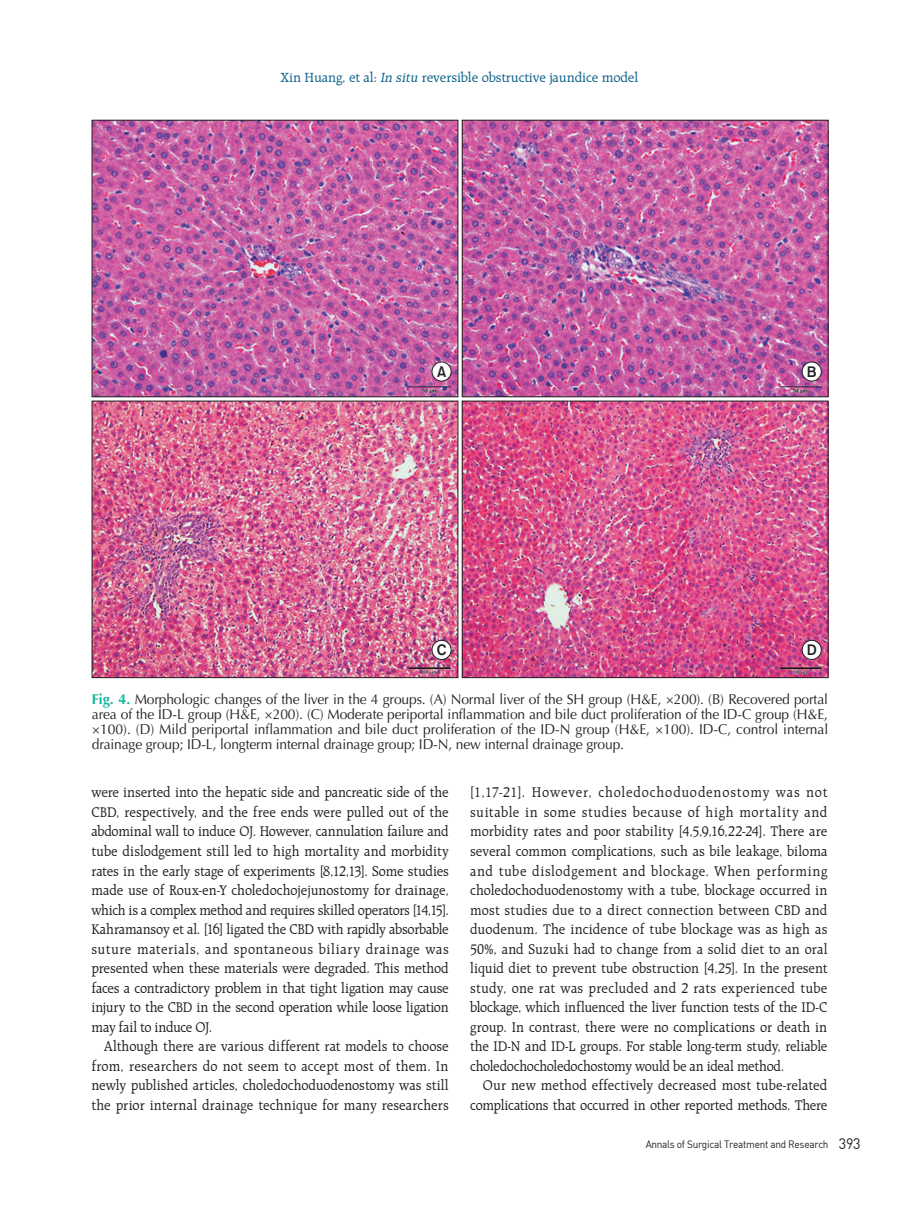
<style>
.page{position:relative;width:919px;height:1217px;background:#fff}
.page>*{position:absolute;margin:0;border:0;box-sizing:border-box;transform-origin:0 0}
.t1{font:15px/19.5px "Raleigh BT";letter-spacing:-.01em;color:#231f20;text-align:justify;scale:.94 1}
.t2{font:15px "Gothic 725 BT Bold A";color:#231f20}
.t3{font:14.25px/15px "Optima LT Std";letter-spacing:-.01em;color:#231f20;text-align:justify}
.t4{font:14.25px "Raleigh BT";letter-spacing:-.01em;color:#0b6189}
.t5{font:10.5px "Dinreg";letter-spacing:-.025em;color:#231f20;scale:.95 1}
.s1{font-style:italic}
.s2{font-weight:700;color:#11b9a0}
.s3{font-size:15px}
</style>
<div class="page">
<img style="left:91px;top:120px;width:737px;height:558px">
<div style="left:432px;top:362px;width:19px;height:19px;background:#fff;border-radius:50%"></div>
<div style="left:431px;top:361px;width:20px;height:20px;border:1px solid #231f20;border-radius:50%"></div>
<div style="left:802px;top:362px;width:19px;height:19px;background:#fff;border-radius:50%"></div>
<div style="left:801px;top:361px;width:20px;height:20px;border:1px solid #231f20;border-radius:50%"></div>
<div style="left:432px;top:640px;width:19px;height:19px;background:#fff;border-radius:50%"></div>
<div style="left:431px;top:640px;width:20px;height:19px;border:1px solid #231f20;border-radius:50%"></div>
<div style="left:802px;top:640px;width:19px;height:19px;background:#fff;border-radius:50%"></div>
<div style="left:801px;top:640px;width:20px;height:19px;border:1px solid #231f20;border-radius:50%"></div>
<p class="t4" style="left:280px;top:69px;width:359px">Xin Huang, et al: <span class="s1">In situ</span> reversible obstructive jaundice model</p>
<p class="t2" style="left:437px;top:363px;width:11px">A</p>
<p class="t2" style="left:806px;top:363px;width:11px">B</p>
<p class="t2" style="left:436px;top:641px;width:11px">C</p>
<p class="t2" style="left:806px;top:641px;width:12px">D</p>
<p class="t3" style="left:92px;top:691px;width:737px"><span class="s2">Fig. 4.</span> Morphologic changes of the liver in the 4 groups. (A) Normal liver of the SH group (H&amp;E, ×200). (B) Recovered portal area of the ID-L group (H&amp;E, ×200). (C) Moderate periportal inflammation and bile duct proliferation of the ID-C group (H&amp;E, ×100). (D) Mild periportal inflammation and bile duct proliferation of the ID-N group (H&amp;E, ×100). ID-C, control internal drainage group; ID-L, longterm internal drainage group; ID-N, new internal drainage group.</p>
<p class="t1" style="left:91px;top:782px;width:382px">were inserted into the hepatic side and pancreatic side of the CBD, respectively, and the free ends were pulled out of the abdominal wall to induce OJ. However, cannulation failure and tube dislodgement still led to high mortality and morbidity rates in the early stage of experiments [8,12,13]. Some studies made use of Roux-en-Y choledochojejunostomy for drainage, which is a complex method and requires skilled operators [14,15].<br>Kahramansoy et al. [16] ligated the CBD with rapidly absorbable suture materials, and spontaneous biliary drainage was presented when these materials were degraded. This method faces a contradictory problem in that tight ligation may cause injury to the CBD in the second operation while loose ligation may fail to induce OJ.</p>
<p class="t1" style="left:91px;top:1036px;width:382px;text-indent:13px">Although there are various different rat models to choose from, researchers do not seem to accept most of them. In newly published articles, choledochoduodenostomy was still the prior internal drainage technique for many researchers</p>
<p class="t1" style="left:470px;top:782px;width:382px">[1,17-21]. However, choledochoduodenostomy was not suitable in some studies because of high mortality and morbidity rates and poor stability [4,5,9,16,22-24]. There are several common complications, such as bile leakage, biloma and tube dislodgement and blockage. When performing choledochoduodenostomy with a tube, blockage occurred in most studies due to a direct connection between CBD and duodenum. The incidence of tube blockage was as high as 50%, and Suzuki had to change from a solid diet to an oral liquid diet to prevent tube obstruction [4,25]. In the present study, one rat was precluded and 2 rats experienced tube blockage, which influenced the liver function tests of the ID-C group. In contrast, there were no complications or death in the ID-N and ID-L groups. For stable long-term study, reliable choledochocholedochostomy would be an ideal method.</p>
<p class="t1" style="left:470px;top:1075px;width:381px;text-align:right">Our new method effectively decreased most tube-related complications that occurred in other reported methods. There</p>
<p class="t5" style="left:645px;top:1137px;width:228px">Annals of Surgical Treatment and Research <span class="s3">393</span></p>
</div>
